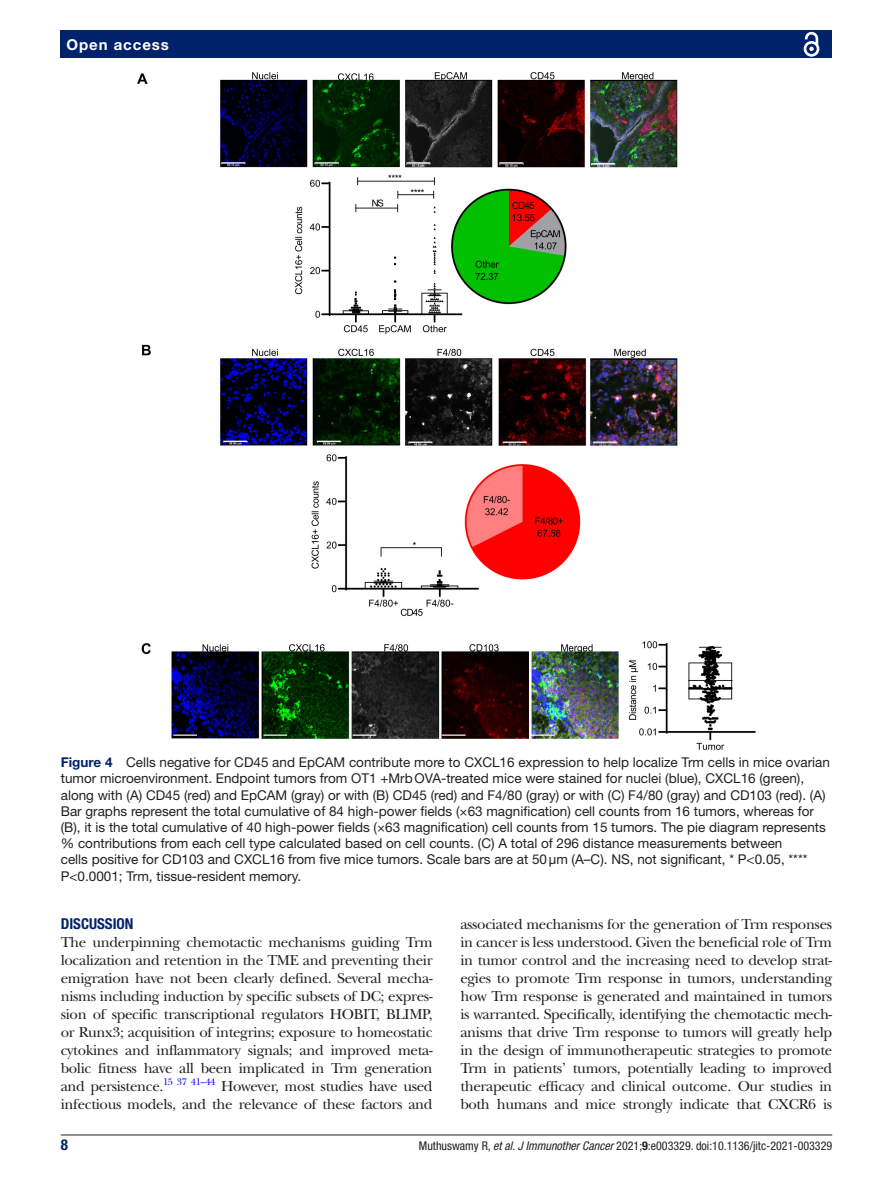
<style>
.page{position:relative;width:893px;height:1191px;background:#fff}
.page>*{position:absolute;margin:0;border:0;box-sizing:border-box;transform-origin:0 0}
.t1{font:15px/18px "New Baskerville";letter-spacing:-.025em;color:#231f20;text-align:justify}
.t2{font:700 condensed 15px "Helvetica Neue LT Std";color:#00226b}
.t3{font:700 15px "Helvetica Neue LT Std";letter-spacing:.065em;color:#fff}
.t4{font:13.5px/16.2px "Helvetica Neue LT Std";color:#231f20}
.t5{font:condensed 12px "Helvetica Neue LT Std";color:#231f20}
.s1{font-weight:700;color:#00226b}
.s2{font-style:italic}
.s3{font-weight:700}
</style>
<div class="page">
<hr style="left:61px;top:1134px;width:771px;height:1px;background:#231f20">
<div style="left:61px;top:31px;width:771px;height:27px;background:#00226b"></div>
<svg style="left:803px;top:31px;width:17px;height:26px"></svg>
<img style="left:138px;top:73px;width:617px;height:676px">
<p class="t3" style="left:66px;top:35px;width:104px">Open access</p>
<p class="t4" style="left:61px;top:754px;width:771px"><span class="s1">Figure 4</span> Cells negative for CD45 and EpCAM contribute more to CXCL16 expression to help localize Trm cells in mice ovarian tumor microenvironment. Endpoint tumors from OT1 +MrbOVA-treated mice were stained for nuclei (blue), CXCL16 (green), along with (A) CD45 (red) and EpCAM (gray) or with (B) CD45 (red) and F4/80 (gray) or with (C) F4/80 (gray) and CD103 (red). (A)<br>Bar graphs represent the total cumulative of 84 high-power fields (×63 magnification) cell counts from 16 tumors, whereas for (B), it is the total cumulative of 40 high-power fields (×63 magnification) cell counts from 15 tumors. The pie diagram represents % contributions from each cell type calculated based on cell counts. (C) A total of 296 distance measurements between<br>cells positive for CD103 and CXCL16 from five mice tumors. Scale bars are at 50µm (A–C). NS, not significant, * P&lt;0.05, **** P&lt;0.0001; Trm, tissue-resident memory.</p>
<p class="t2" style="left:61px;top:915px;width:74px">DISCUSSION</p>
<p class="t1" style="left:61px;top:933px;width:373px">The underpinning chemotactic mechanisms guiding Trm localization and retention in the TME and preventing their emigration have not been clearly defined. Several mecha&shy;nisms including induction by specific subsets of DC; expres&shy;sion of specific transcriptional regulators HOBIT, BLIMP, or Runx3; acquisition of integrins; exposure to homeostatic cytokines and inflammatory signals; and improved meta&shy;bolic fitness have all been implicated in Trm generation and persistence.<sup>15</sup> <sup>37</sup> <sup>41–44</sup> However, most studies have used infectious models, and the relevance of these factors and</p>
<p class="t1" style="left:460px;top:915px;width:373px">associated mechanisms for the generation of Trm responses in cancer is less understood. Given the beneficial role of Trm in tumor control and the increasing need to develop strat&shy;egies to promote Trm response in tumors, understanding how Trm response is generated and maintained in tumors is warranted. Specifically, identifying the chemotactic mech&shy;anisms that drive Trm response to tumors will greatly help in the design of immunotherapeutic strategies to promote Trm in patients’ tumors, potentially leading to improved therapeutic efficacy and clinical outcome. Our studies in both humans and mice strongly indicate that CXCR6 is</p>
<p class="t2" style="left:61px;top:1135px;width:9px">8</p>
<p class="t5" style="left:419px;top:1138px;width:415px">Muthuswamy R, <span class="s2">et al</span>. <span class="s2">J Immunother Cancer</span> 2021;<span class="s3">9</span>:e003329. doi:10.1136/jitc-2021-003329</p>
</div>
